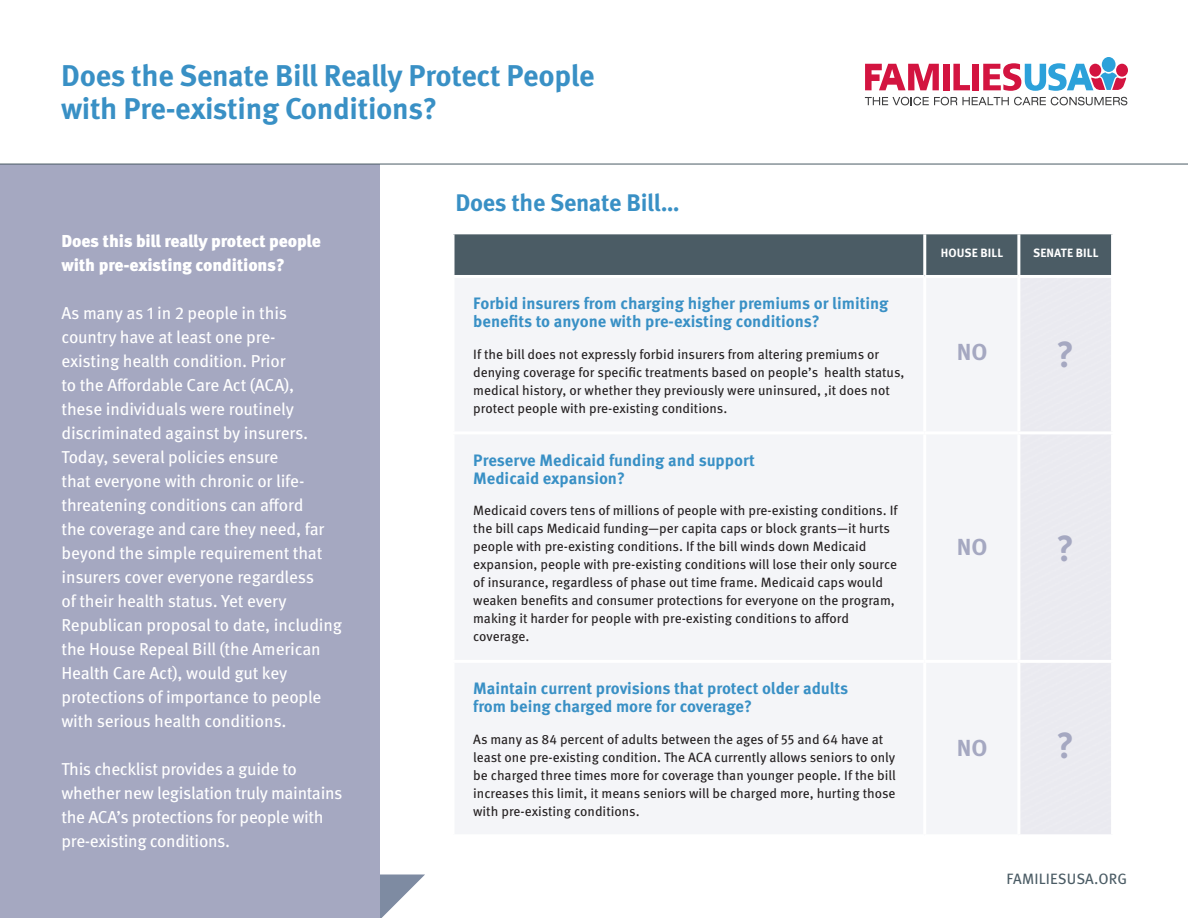
<style>
.page{position:relative;width:1188px;height:918px;background:#fff}
.page>*{position:absolute;margin:0;border:0;box-sizing:border-box;transform-origin:0 0}
.TABLE_-_BODY{font:700 36.45px "Meta OT";color:#a5a8c1}
.t1{font:700 30px/33px "Meta OT";letter-spacing:-.01em;color:#3990c5}
.t2{font:700 24px "Meta OT";letter-spacing:-.01em;color:#3990c5}
.TABLE_-_BODY-2{font:700 23.25px "Meta OT";color:#a5a8c1}
.CALLOUT_-_WHITE{font:17.25px/24px "Meta OT";letter-spacing:-.015em;color:#fff}
.CALLOUT_-_WHITE-2{font:900 17.25px/24px "Meta OT";letter-spacing:-.01em;color:#fff}
.TABLE_-_BODY-3{font:700 16.5px/18px "Meta OT";color:#3990c5}
.BODY{font:15px "Meta OT";letter-spacing:.01em;color:#4b5c65}
.TABLE_-_BODY-4{font:13.5px/18px "Meta OT";color:#231f20}
.TABLE_-_HEADING{font:700 12px "Meta OT";letter-spacing:.01em;color:#fff}
</style>
<div class="page">
<svg style="left:379px;top:875px;width:46px;height:43px"></svg>
<div style="left:0;top:164px;width:379px;height:754px;background:#a5a8c1"></div>
<div style="left:943px;top:64px;width:6px;height:26px;background:#d31440"></div>
<svg style="left:953px;top:64px;width:17px;height:26px"></svg>
<div style="left:973px;top:64px;width:6px;height:26px;background:#d31440"></div>
<svg style="left:865px;top:97px;width:262px;height:8px"></svg>
<svg style="left:1116px;top:64px;width:12px;height:13px"></svg>
<div style="left:1102px;top:57px;width:14px;height:15px;background:#2ca1da;border-radius:50%"></div>
<svg style="left:983px;top:63px;width:143px;height:28px"></svg>
<svg style="left:865px;top:64px;width:74px;height:26px"></svg>
<hr style="left:0;top:164px;width:1188px;height:1px;background:#4b5c65">
<div style="left:454px;top:234px;width:657px;height:41px;background:#4b5c65"></div>
<div style="left:455px;top:278px;width:562px;height:556px;background:#f4f5f8"></div>
<hr style="left:923px;top:234px;width:3px;height:41px;background:#fff">
<hr style="left:1017px;top:234px;width:3px;height:41px;background:#fff">
<hr style="left:923px;top:278px;width:3px;height:153px;background:#fff">
<hr style="left:452px;top:431px;width:473px;height:3px;background:#fff">
<hr style="left:925px;top:431px;width:94px;height:3px;background:#fff">
<hr style="left:923px;top:434px;width:3px;height:226px;background:#fff">
<hr style="left:452px;top:660px;width:473px;height:3px;background:#fff">
<hr style="left:925px;top:660px;width:94px;height:3px;background:#fff">
<hr style="left:923px;top:663px;width:3px;height:171px;background:#fff">
<h1 class="t1" style="left:61px;top:60px;width:535px">Does the Senate Bill Really Protect People with Pre-existing Conditions?</h1>
<p class="CALLOUT_-_WHITE-2" style="left:62px;top:230px;width:261px">Does this bill really protect people with pre-existing conditions?</p>
<p class="CALLOUT_-_WHITE" style="left:62px;top:302px;width:282px">As many as 1 in 2 people in this country have at least one pre-<br>existing health condition. Prior<br>to the Affordable Care Act (ACA),<br>these individuals were routinely discriminated against by insurers.<br>Today, several policies ensure<br>that everyone with chronic or life&shy;threatening conditions can afford<br>the coverage and care they need, far beyond the simple requirement that insurers cover everyone regardless<br>of their health status. Yet every Republican proposal to date, including the House Repeal Bill (the American Health Care Act), would gut key protections of importance to people with serious health conditions.</p>
<p class="CALLOUT_-_WHITE" style="left:62px;top:758px;width:283px">This checklist provides a guide to whether new legislation truly maintains the ACA’s protections for people with pre-existing conditions.</p>
<h1 class="t2" style="left:455px;top:187px;width:226px">Does the Senate Bill…</h1>
<p class="TABLE_-_BODY-3" style="left:473px;top:295px;width:417px">Forbid insurers from charging higher premiums or limiting benefits to anyone with pre-existing conditions?</p>
<p class="TABLE_-_BODY-4" style="left:473px;top:345px;width:433px">If the bill does not expressly forbid insurers from altering premiums or denying coverage for specific treatments based on people’s health status, medical history, or whether they previously were uninsured, ,it does not protect people with pre-existing conditions.</p>
<p class="TABLE_-_BODY-3" style="left:473px;top:451px;width:283px">Preserve Medicaid funding and support<br>Medicaid expansion?</p>
<p class="TABLE_-_BODY-4" style="left:473px;top:502px;width:426px">Medicaid covers tens of millions of people with pre-existing conditions. If the bill caps Medicaid funding—per capita caps or block grants—it hurts people with pre-existing conditions. If the bill winds down Medicaid expansion, people with pre-existing conditions will lose their only source of insurance, regardless of phase out time frame. Medicaid caps would weaken benefits and consumer protections for everyone on the program, making it harder for people with pre-existing conditions to afford coverage.</p>
<p class="TABLE_-_BODY-3" style="left:473px;top:680px;width:377px">Maintain current provisions that protect older adults from being charged more for coverage?</p>
<p class="TABLE_-_BODY-4" style="left:473px;top:730px;width:424px">As many as 84 percent of adults between the ages of 55 and 64 have at least one pre-existing condition. The ACA currently allows seniors to only be charged three times more for coverage than younger people. If the bill increases this limit, it means seniors will be charged more, hurting those with pre-existing conditions.</p>
<p class="TABLE_-_HEADING" style="left:941px;top:245px;width:64px">HOUSE BILL</p>
<p class="TABLE_-_HEADING" style="left:1033px;top:245px;width:67px">SENATE BILL</p>
<p class="TABLE_-_BODY-2" style="left:957px;top:338px;width:32px">NO</p>
<p class="TABLE_-_BODY-2" style="left:957px;top:532px;width:32px">NO</p>
<p class="TABLE_-_BODY" style="left:1057px;top:331px;width:19px">?</p>
<p class="TABLE_-_BODY" style="left:1057px;top:525px;width:19px">?</p>
<p class="TABLE_-_BODY-2" style="left:957px;top:733px;width:32px">NO</p>
<p class="TABLE_-_BODY" style="left:1057px;top:722px;width:19px">?</p>
<p class="BODY" style="left:1007px;top:869px;width:122px">FAMILIESUSA.ORG</p>
</div>
